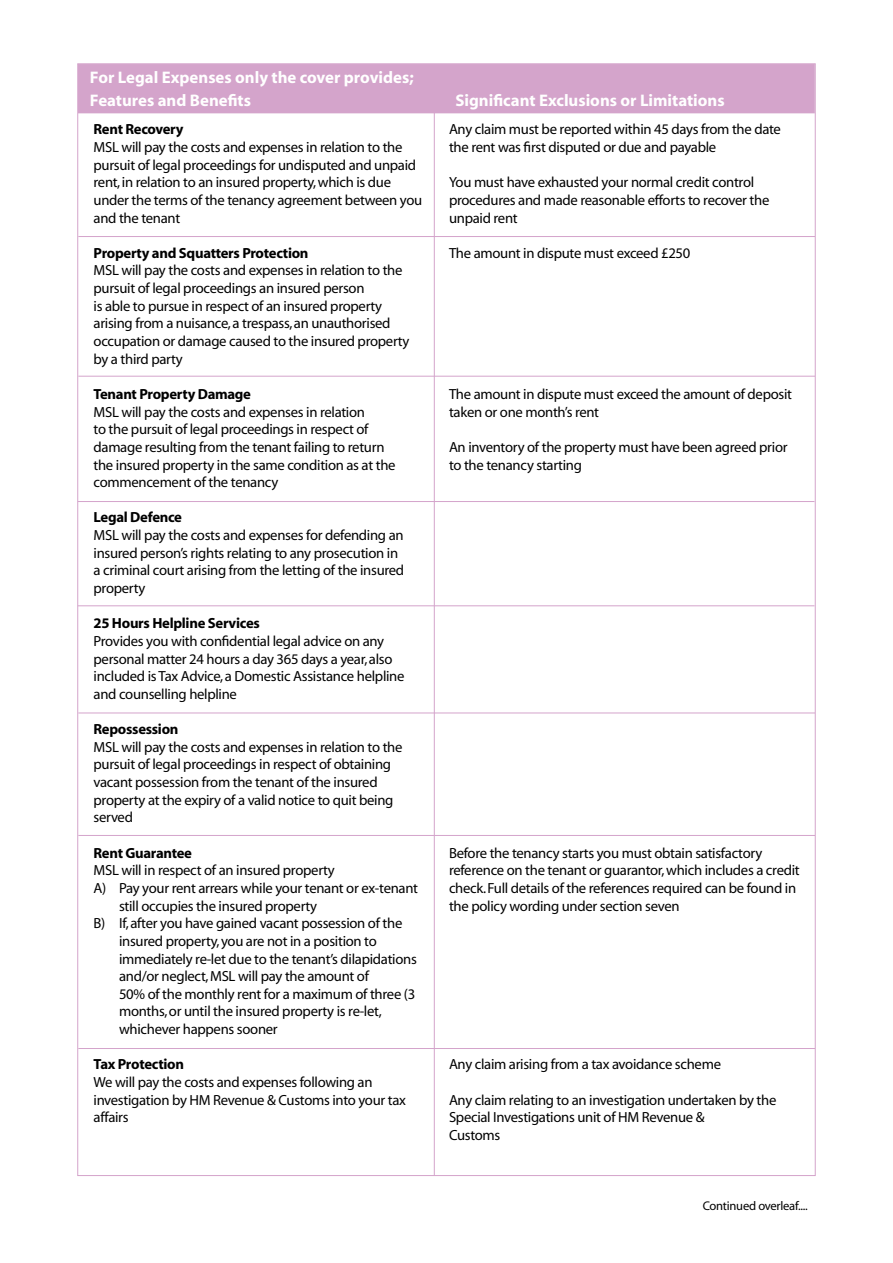
<style>
.page{position:relative;width:893px;height:1263px;background:#fff}
.page>*{position:absolute;margin:0;border:0;box-sizing:border-box;transform-origin:0 0}
.t1{font:700 16.8px/23.2px "Myriad";color:#fff}
.t2{font:14.7px/17.7px "Myriad";letter-spacing:-.02em;color:#000}
.t3{font:700 14.7px "Myriad";letter-spacing:-.02em;color:#000}
.t4{font:12.6px "Myriad";letter-spacing:-.02em;color:#000}
</style>
<div class="page">
<div style="left:79px;top:66px;width:734px;height:47px;background:#d4a4cb"></div>
<hr style="left:78px;top:236px;width:737px;height:1px;background:#d4a4cb">
<hr style="left:78px;top:376px;width:737px;height:1px;background:#d4a4cb">
<hr style="left:78px;top:713px;width:737px;height:1px;background:#d4a4cb">
<hr style="left:78px;top:835px;width:737px;height:1px;background:#d4a4cb">
<hr style="left:78px;top:1048px;width:737px;height:1px;background:#d4a4cb">
<hr style="left:78px;top:501px;width:736px;height:1px;background:#d4a4cb">
<hr style="left:78px;top:605px;width:736px;height:1px;background:#d4a4cb">
<hr style="left:434px;top:109px;width:1px;height:1067px;background:#d4a4cb">
<p class="t1" style="left:90px;top:66px;width:325px">For Legal Expenses only the cover provides;<br>Features and Benefits</p>
<p class="t3" style="left:94px;top:122px;width:91px">Rent Recovery</p>
<p class="t2" style="left:94px;top:139px;width:330px">MSL will pay the costs and expenses in relation to the pursuit of legal proceedings for undisputed and unpaid rent, in relation to an insured property, which is due under the terms of the tenancy agreement between you and the tenant</p>
<p class="t3" style="left:94px;top:245px;width:216px">Property and Squatters Protection</p>
<p class="t2" style="left:94px;top:262px;width:317px">MSL will pay the costs and expenses in relation to the pursuit of legal proceedings an insured person<br>is able to pursue in respect of an insured property arising from a nuisance, a trespass, an unauthorised occupation or damage caused to the insured property by a third party</p>
<p class="t3" style="left:94px;top:386px;width:159px">Tenant Property Damage</p>
<p class="t2" style="left:94px;top:403px;width:304px">MSL will pay the costs and expenses in relation<br>to the pursuit of legal proceedings in respect of damage resulting from the tenant failing to return the insured property in the same condition as at the commencement of the tenancy</p>
<p class="t3" style="left:94px;top:510px;width:90px">Legal Defence</p>
<p class="t2" style="left:94px;top:527px;width:312px">MSL will pay the costs and expenses for defending an insured person’s rights relating to any prosecution in a criminal court arising from the letting of the insured property</p>
<p class="t3" style="left:94px;top:616px;width:168px">25 Hours Helpline Services</p>
<p class="t2" style="left:94px;top:633px;width:312px">Provides you with confidential legal advice on any personal matter 24 hours a day 365 days a year, also included is Tax Advice, a Domestic Assistance helpline and counselling helpline</p>
<p class="t3" style="left:94px;top:722px;width:86px">Repossession</p>
<p class="t2" style="left:94px;top:739px;width:310px">MSL will pay the costs and expenses in relation to the pursuit of legal proceedings in respect of obtaining vacant possession from the tenant of the insured property at the expiry of a valid notice to quit being served</p>
<p class="t3" style="left:94px;top:845px;width:100px">Rent Guarantee</p>
<p class="t2" style="left:94px;top:862px;width:243px">MSL will in respect of an insured property</p>
<p class="t2" style="left:94px;top:880px;width:326px">A) Pay your rent arrears while your tenant or ex-tenant</p>
<p class="t2" style="left:119px;top:897px;width:200px">still occupies the insured property</p>
<p class="t2" style="left:94px;top:915px;width:310px">B) If, after you have gained vacant possession of the</p>
<p class="t2" style="left:119px;top:933px;width:259px">insured property, you are not in a position to</p>
<p class="t2" style="left:119px;top:950px;width:299px">immediately re-let due to the tenant’s dilapidations</p>
<p class="t2" style="left:119px;top:968px;width:251px">and/or neglect, MSL will pay the amount of</p>
<p class="t2" style="left:119px;top:986px;width:298px">50% of the monthly rent for a maximum of three (3</p>
<p class="t2" style="left:119px;top:1003px;width:264px">months, or until the insured property is re-let,</p>
<p class="t2" style="left:119px;top:1021px;width:160px">whichever happens sooner</p>
<p class="t3" style="left:94px;top:1057px;width:92px">Tax Protection</p>
<p class="t2" style="left:94px;top:1074px;width:314px">We will pay the costs and expenses following an investigation by HM Revenue &amp; Customs into your tax affairs</p>
<p class="t1" style="left:455px;top:89px;width:271px">Significant Exclusions or Limitations</p>
<p class="t2" style="left:449px;top:121px;width:333px">Any claim must be reported within 45 days from the date the rent was first disputed or due and payable</p>
<p class="t2" style="left:449px;top:174px;width:322px">You must have exhausted your normal credit control procedures and made reasonable efforts to recover the unpaid rent</p>
<p class="t2" style="left:449px;top:245px;width:243px">The amount in dispute must exceed £250</p>
<p class="t2" style="left:449px;top:386px;width:345px">The amount in dispute must exceed the amount of deposit taken or one month’s rent</p>
<p class="t2" style="left:449px;top:439px;width:340px">An inventory of the property must have been agreed prior to the tenancy starting</p>
<p class="t2" style="left:449px;top:844px;width:352px">Before the tenancy starts you must obtain satisfactory reference on the tenant or guarantor, which includes a credit check. Full details of the references required can be found in the policy wording under section seven</p>
<p class="t2" style="left:449px;top:1056px;width:274px">Any claim arising from a tax avoidance scheme</p>
<p class="t2" style="left:449px;top:1091px;width:329px">Any claim relating to an investigation undertaken by the<br>Special Investigations unit of HM Revenue &amp;<br>Customs</p>
<p class="t4" style="left:703px;top:1199px;width:107px">Continued overleaf....</p>
</div>
